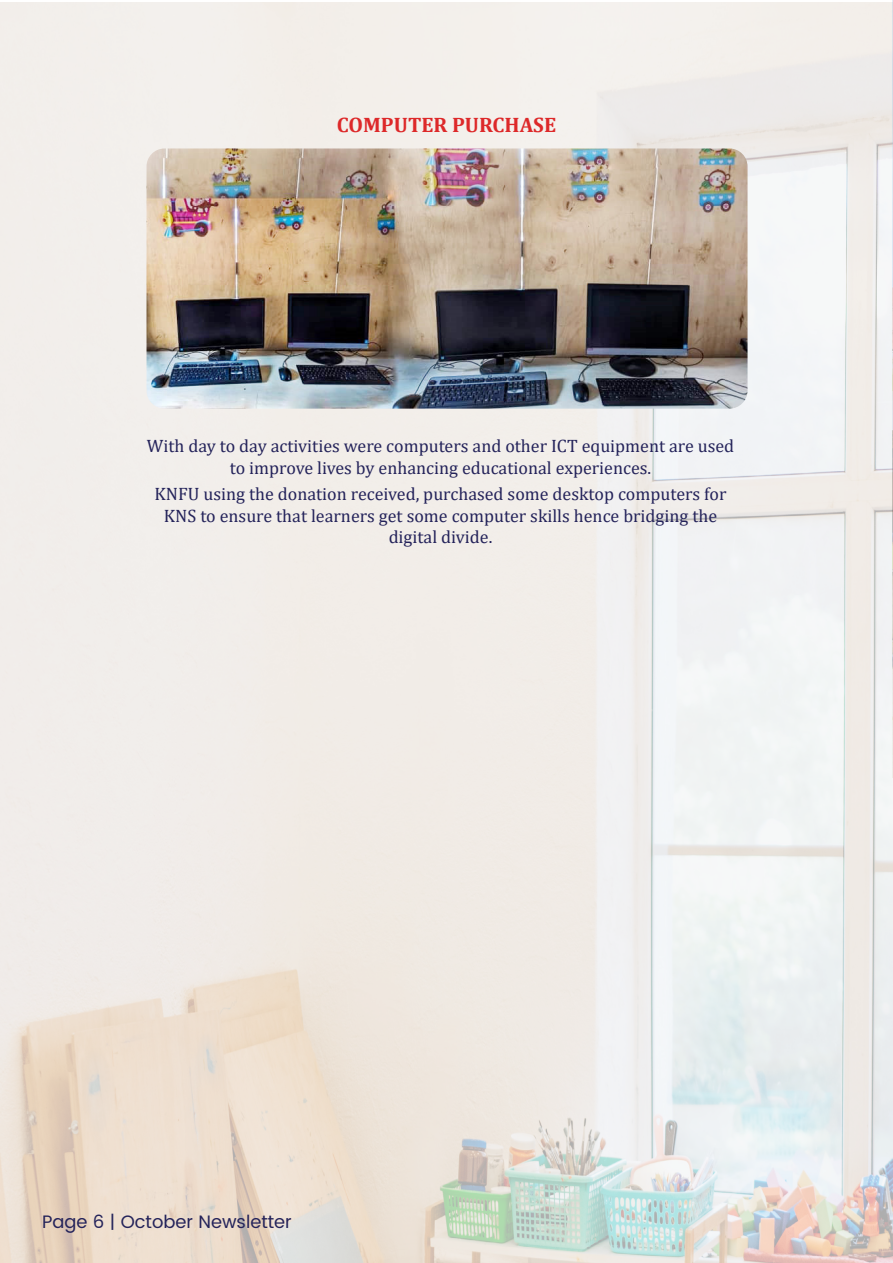
<style>
.page{position:relative;width:893px;height:1263px;background:#fff}
.page>*{position:absolute;margin:0;border:0;box-sizing:border-box;transform-origin:0 0}
.t1{font:700 21px "Cambria";color:#dd2829}
.body{font:18px/21.6px "Cambria";color:#24235a;text-align:center}
.t2{font:18px "Poppins";color:#24235a}
</style>
<div class="page">
<img style="left:0;top:2px;width:892px;height:1261px">
<img style="left:892px;top:0;width:1px;height:696px">
<svg style="left:892px;top:696px;width:1px;height:567px"></svg>
<img style="left:147px;top:148px;width:600px;height:261px">
<p class="t1" style="left:337px;top:110px;width:221px">COMPUTER PURCHASE</p>
<p class="body" style="left:147px;top:435px;width:589px">With day to day activities were computers and other ICT equipment are used to improve lives by enhancing educational experiences.</p>
<p class="body" style="left:155px;top:483px;width:573px">KNFU using the donation received, purchased some desktop computers for<br>KNS to ensure that learners get some computer skills hence bridging the digital divide.</p>
<p class="t2" style="left:42px;top:1208px;width:251px">Page 6 | October Newsletter</p>
</div>
